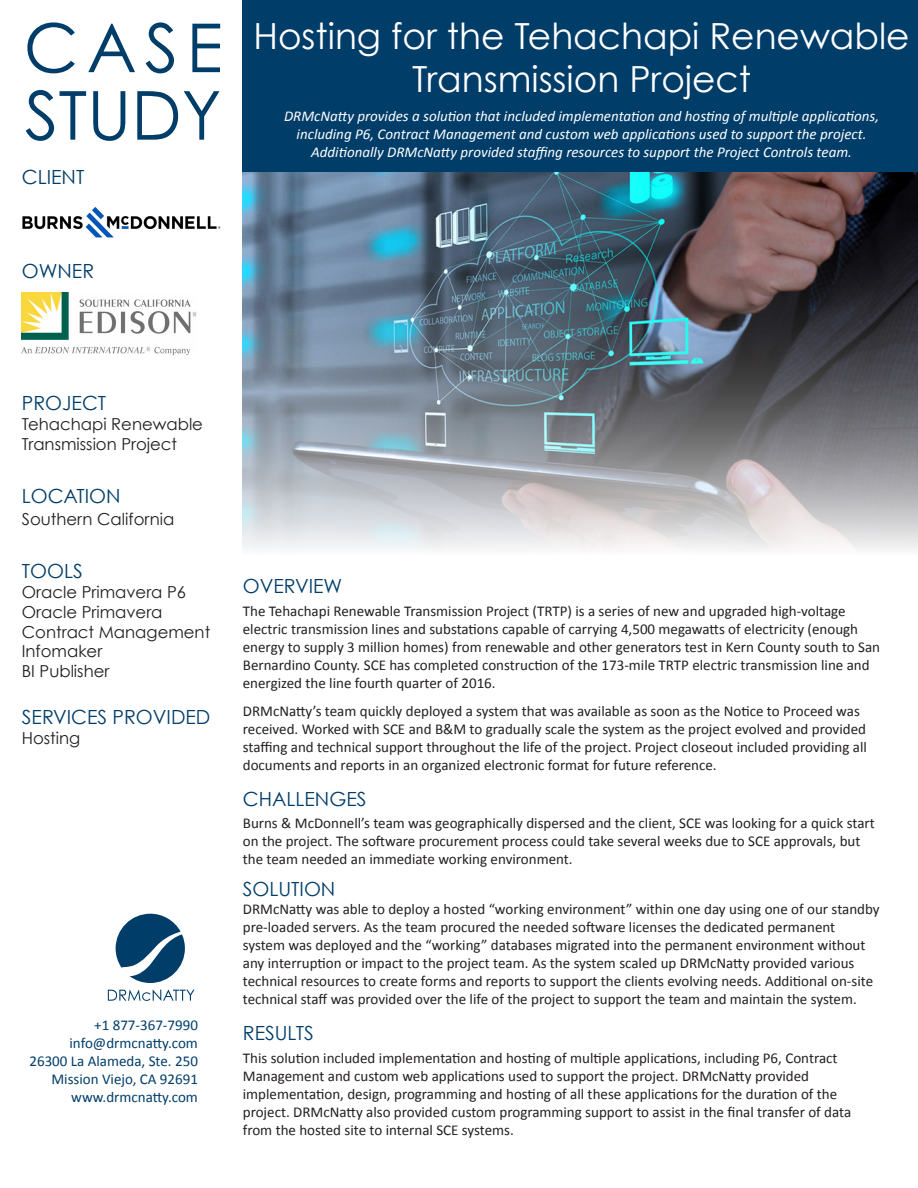
<style>
.page{position:relative;width:918px;height:1188px;background:#fff}
.page>*{position:absolute;margin:0;border:0;box-sizing:border-box;transform-origin:0 0}
.t1{font:67.5px/67.5px "Century Gothic";color:#003d69}
.t2{font:36px/43.2px "Century Gothic";color:#fff;text-align:center}
.t3{font:19.5px "Century Gothic";color:#003d69}
.t4{font:16.5px/19.8px "Century Gothic";color:#231f20}
.t5{font:15px/18px "Calibri";color:#231f20}
.t6{font:italic 15px/18px "Calibri";color:#fff;text-align:center}
.t7{font:15px "Calibri";color:#003d69}
</style>
<div class="page">
<div style="left:243px;top:0;width:675px;height:174px;background:#003d69"></div>
<img style="left:243px;top:172px;width:675px;height:378px">
<svg style="left:108px;top:990px;width:86px;height:11px"></svg>
<svg style="left:116px;top:914px;width:69px;height:69px"></svg>
<img style="left:22px;top:292px;width:174px;height:63px">
<img style="left:22px;top:206px;width:199px;height:32px">
<p class="t1" style="left:24px;top:13px;width:200px">CASE<br>STUDY</p>
<p class="t2" style="left:253px;top:13px;width:658px">Hosting for the Tehachapi Renewable<br>Transmission Project</p>
<p class="t6" style="left:284px;top:106px;width:597px">DRMcNatty provides a solution that included implementation and hosting of multiple applications, including P6, Contract Management and custom web applications used to support the project.<br>Additionally DRMcNatty provided staffing resources to support the Project Controls team.</p>
<p class="t3" style="left:22px;top:165px;width:64px">CLIENT</p>
<p class="t3" style="left:22px;top:259px;width:74px">OWNER</p>
<p class="t3" style="left:22px;top:391px;width:86px">PROJECT</p>
<p class="t4" style="left:22px;top:414px;width:183px">Tehachapi Renewable<br>Transmission Project</p>
<p class="t3" style="left:22px;top:484px;width:100px">LOCATION</p>
<p class="t4" style="left:22px;top:509px;width:154px">Southern California</p>
<p class="t3" style="left:22px;top:559px;width:62px">TOOLS</p>
<p class="t4" style="left:22px;top:582px;width:166px">Oracle Primavera P6</p>
<p class="t4" style="left:22px;top:602px;width:190px">Oracle Primavera<br>Contract Management</p>
<p class="t4" style="left:22px;top:641px;width:82px">Infomaker</p>
<p class="t4" style="left:22px;top:661px;width:89px">BI Publisher</p>
<p class="t3" style="left:22px;top:705px;width:190px">SERVICES PROVIDED</p>
<p class="t4" style="left:22px;top:728px;width:60px">Hosting</p>
<p class="t7" style="left:94px;top:1016px;width:105px">+1 877-367-7990</p>
<p class="t7" style="left:70px;top:1034px;width:130px">info@drmcnatty.com</p>
<p class="t7" style="left:30px;top:1052px;width:170px">26300 La Alameda, Ste. 250</p>
<p class="t7" style="left:51px;top:1070px;width:148px">Mission Viejo, CA 92691</p>
<p class="t7" style="left:71px;top:1088px;width:128px">www.drmcnatty.com</p>
<p class="t3" style="left:243px;top:574px;width:101px">OVERVIEW</p>
<p class="t5" style="left:243px;top:602px;width:639px">The Tehachapi Renewable Transmission Project (TRTP) is a series of new and upgraded high-voltage electric transmission lines and substations capable of carrying 4,500 megawatts of electricity (enough energy to supply 3 million homes) from renewable and other generators test in Kern County south to San Bernardino County. SCE has completed construction of the 173-mile TRTP electric transmission line and energized the line fourth quarter of 2016.</p>
<p class="t5" style="left:243px;top:702px;width:626px">DRMcNatty’s team quickly deployed a system that was available as soon as the Notice to Proceed was received. Worked with SCE and B&amp;M to gradually scale the system as the project evolved and provided staffing and technical support throughout the life of the project. Project closeout included providing all documents and reports in an organized electronic format for future reference.</p>
<p class="t3" style="left:243px;top:787px;width:125px">CHALLENGES</p>
<p class="t5" style="left:243px;top:814px;width:633px">Burns &amp; McDonnell’s team was geographically dispersed and the client, SCE was looking for a quick start on the project. The software procurement process could take several weeks due to SCE approvals, but the team needed an immediate working environment.</p>
<p class="t3" style="left:243px;top:877px;width:94px">SOLUTION</p>
<p class="t5" style="left:243px;top:900px;width:638px">DRMcNatty was able to deploy a hosted “working environment” within one day using one of our standby pre-loaded servers. As the team procured the needed software licenses the dedicated permanent system was deployed and the “working” databases migrated into the permanent environment without any interruption or impact to the project team. As the system scaled up DRMcNatty provided various technical resources to create forms and reports to support the clients evolving needs. Additional on-site technical staff was provided over the life of the project to support the team and maintain the system.</p>
<p class="t3" style="left:243px;top:1021px;width:72px">RESULTS</p>
<p class="t5" style="left:243px;top:1049px;width:610px">This solution included implementation and hosting of multiple applications, including P6, Contract Management and custom web applications used to support the project. DRMcNatty provided implementation, design, programming and hosting of all these applications for the duration of the project. DRMcNatty also provided custom programming support to assist in the final transfer of data from the hosted site to internal SCE systems.</p>
</div>
